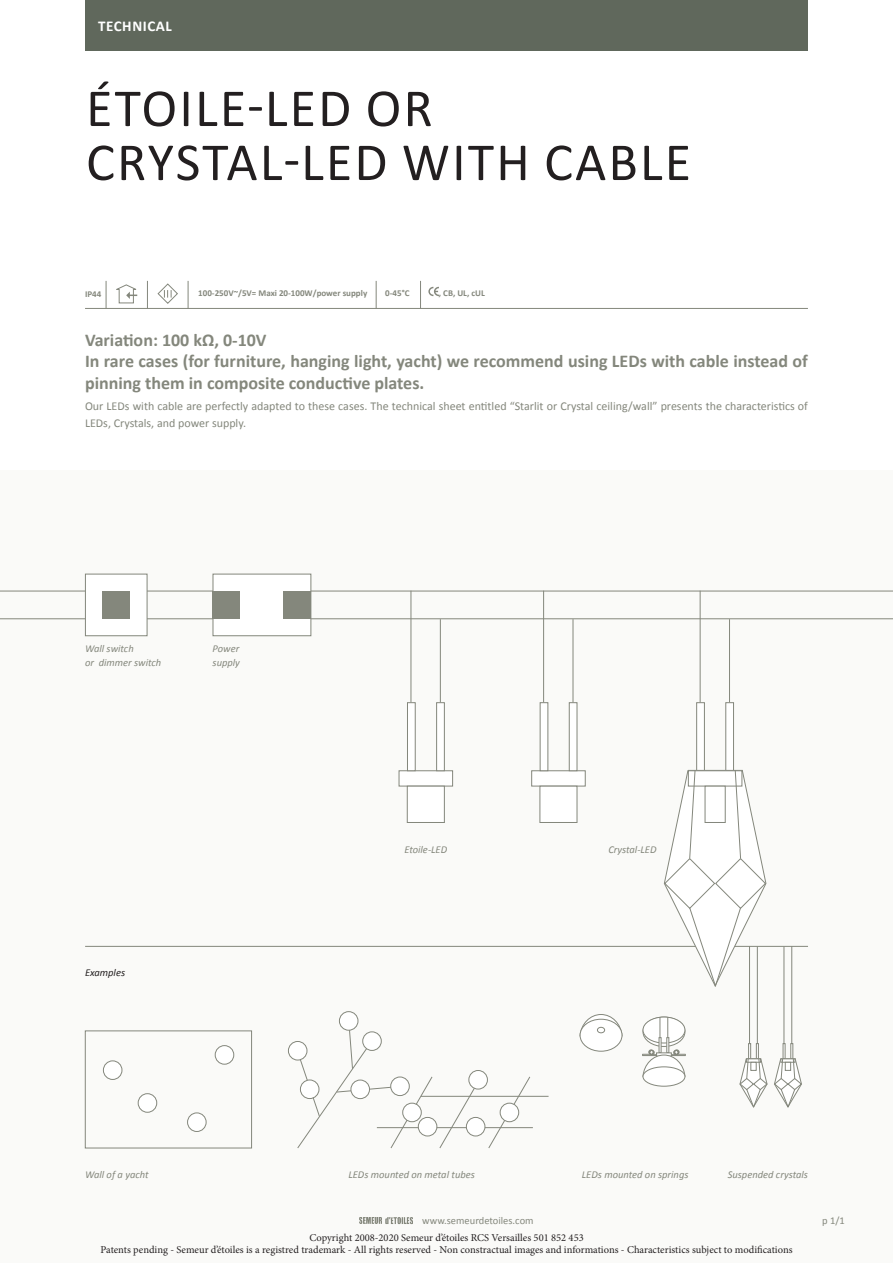
<style>
.page{position:relative;width:893px;height:1263px;background:#fff}
.page>*{position:absolute;margin:0;border:0;box-sizing:border-box;transform-origin:0 0}
.t1{font:54px "Calibri";letter-spacing:.04em;color:#231f20}
.t2{font:700 18px/22.5px "Calibri";color:#84877c}
.t3{font:700 15px "Calibri";letter-spacing:.04em;color:#fff}
.t4{font:12px/16.5px "Calibri";color:#84877c}
.t5{font:10.5px "Minion Pro";color:#231f20}
.t6{font:italic 10.5px "Calibri";color:#84877c}
.t7{font:10.5px "Calibri";color:#84877c}
.t8{font:italic 10.5px "Calibri";color:#231f20}
.t9{font:700 9px "Calibri";color:#84877c}
</style>
<div class="page">
<div style="left:0;top:470px;width:893px;height:793px;background:#fafaf8"></div>
<div style="left:85px;top:0;width:723px;height:50px;background:#60685c"></div>
<hr style="left:85px;top:946px;width:723px;height:1px;background:#84877c">
<svg style="left:0;top:591px;width:893px;height:28px"></svg>
<div style="left:85px;top:574px;width:62px;height:62px;background:#fff;border:1px solid #84877c"></div>
<div style="left:102px;top:591px;width:28px;height:28px;background:#84877c"></div>
<div style="left:213px;top:574px;width:98px;height:62px;background:#fff;border:1px solid #84877c"></div>
<div style="left:213px;top:591px;width:27px;height:28px;background:#84877c"></div>
<div style="left:284px;top:591px;width:27px;height:28px;background:#84877c"></div>
<div style="left:399px;top:770px;width:54px;height:16px;background:#fff;border:1px solid #84877c"></div>
<div style="left:407px;top:786px;width:38px;height:37px;background:#fff;border:1px solid #84877c"></div>
<div style="left:407px;top:702px;width:9px;height:69px;background:#fff;border:1px solid #84877c"></div>
<div style="left:436px;top:702px;width:9px;height:69px;background:#fff;border:1px solid #84877c"></div>
<hr style="left:411px;top:591px;width:1px;height:111px;background:#84877c">
<hr style="left:440px;top:619px;width:1px;height:83px;background:#84877c">
<div style="left:531px;top:770px;width:55px;height:16px;background:#fff;border:1px solid #84877c"></div>
<div style="left:539px;top:786px;width:38px;height:37px;background:#fff;border:1px solid #84877c"></div>
<div style="left:540px;top:702px;width:8px;height:69px;background:#fff;border:1px solid #84877c"></div>
<div style="left:569px;top:702px;width:8px;height:69px;background:#fff;border:1px solid #84877c"></div>
<hr style="left:543px;top:591px;width:1px;height:111px;background:#84877c">
<hr style="left:573px;top:619px;width:1px;height:83px;background:#84877c">
<div style="left:748px;top:1043px;width:3px;height:16px;background:#fff;border:1px solid #84877c"></div>
<div style="left:756px;top:1043px;width:3px;height:16px;background:#fff;border:1px solid #84877c"></div>
<hr style="left:749px;top:946px;width:1px;height:97px;background:#84877c">
<hr style="left:757px;top:946px;width:1px;height:97px;background:#84877c">
<svg style="left:740px;top:1058px;width:27px;height:50px"></svg>
<hr style="left:784px;top:946px;width:1px;height:97px;background:#84877c">
<hr style="left:791px;top:946px;width:1px;height:97px;background:#84877c">
<svg style="left:774px;top:1043px;width:28px;height:65px"></svg>
<div style="left:85px;top:1031px;width:167px;height:117px;border:1px solid #84877c"></div>
<div style="left:103px;top:1061px;width:19px;height:18px;background:#fff;border-radius:50%"></div>
<div style="left:103px;top:1060px;width:19px;height:20px;border:1px solid #84877c;border-radius:50%"></div>
<div style="left:138px;top:1094px;width:19px;height:18px;background:#fff;border-radius:50%"></div>
<div style="left:138px;top:1093px;width:19px;height:19px;border:1px solid #84877c;border-radius:50%"></div>
<div style="left:215px;top:1045px;width:19px;height:19px;background:#fff;border-radius:50%"></div>
<div style="left:215px;top:1045px;width:19px;height:19px;border:1px solid #84877c;border-radius:50%"></div>
<div style="left:188px;top:1113px;width:18px;height:18px;background:#fff;border-radius:50%"></div>
<div style="left:187px;top:1112px;width:19px;height:20px;border:1px solid #84877c;border-radius:50%"></div>
<div style="left:288px;top:1041px;width:19px;height:19px;background:#fff;border-radius:50%"></div>
<div style="left:288px;top:1041px;width:19px;height:19px;border:1px solid #84877c;border-radius:50%"></div>
<div style="left:339px;top:1012px;width:19px;height:18px;background:#fff;border-radius:50%"></div>
<div style="left:339px;top:1011px;width:19px;height:19px;border:1px solid #84877c;border-radius:50%"></div>
<hr style="left:377px;top:1127px;width:156px;height:1px;background:#84877c">
<hr style="left:421px;top:1096px;width:128px;height:1px;background:#84877c">
<svg style="left:297px;top:1023px;width:136px;height:126px"></svg>
<svg style="left:439px;top:1082px;width:43px;height:66px"></svg>
<svg style="left:488px;top:1076px;width:43px;height:72px"></svg>
<div style="left:403px;top:1103px;width:18px;height:19px;background:#fff;border-radius:50%"></div>
<div style="left:402px;top:1103px;width:20px;height:19px;border:1px solid #84877c;border-radius:50%"></div>
<div style="left:469px;top:1070px;width:18px;height:19px;background:#fff;border-radius:50%"></div>
<div style="left:468px;top:1070px;width:20px;height:19px;border:1px solid #84877c;border-radius:50%"></div>
<div style="left:500px;top:1103px;width:19px;height:19px;background:#fff;border-radius:50%"></div>
<div style="left:500px;top:1103px;width:19px;height:19px;border:1px solid #84877c;border-radius:50%"></div>
<div style="left:466px;top:1117px;width:19px;height:19px;background:#fff;border-radius:50%"></div>
<div style="left:466px;top:1117px;width:19px;height:19px;border:1px solid #84877c;border-radius:50%"></div>
<div style="left:418px;top:1117px;width:19px;height:19px;background:#fff;border-radius:50%"></div>
<div style="left:418px;top:1117px;width:19px;height:19px;border:1px solid #84877c;border-radius:50%"></div>
<svg style="left:157px;top:283px;width:21px;height:21px"></svg>
<svg style="left:116px;top:284px;width:22px;height:20px"></svg>
<svg style="left:428px;top:287px;width:11px;height:9px"></svg>
<svg style="left:106px;top:281px;width:1px;height:27px"></svg>
<svg style="left:147px;top:281px;width:1px;height:27px"></svg>
<svg style="left:188px;top:281px;width:1px;height:27px"></svg>
<svg style="left:376px;top:281px;width:1px;height:27px"></svg>
<svg style="left:420px;top:281px;width:1px;height:27px"></svg>
<hr style="left:85px;top:308px;width:723px;height:1px;background:#84877c">
<img style="left:359px;top:1217px;width:54px;height:7px">
<div style="left:696px;top:702px;width:9px;height:69px;background:#fff;border:1px solid #84877c"></div>
<div style="left:725px;top:702px;width:9px;height:69px;background:#fff;border:1px solid #84877c"></div>
<hr style="left:700px;top:591px;width:1px;height:111px;background:#84877c">
<hr style="left:729px;top:619px;width:1px;height:83px;background:#84877c">
<svg style="left:664px;top:769px;width:103px;height:218px"></svg>
<svg style="left:580px;top:1014px;width:42px;height:18px"></svg>
<div style="left:580px;top:1019px;width:42px;height:32px;background:#fff;border-radius:50%"></div>
<div style="left:580px;top:1019px;width:42px;height:32px;border:1px solid #84877c;border-radius:50%"></div>
<div style="left:597px;top:1027px;width:8px;height:6px;border:1px solid #84877c;border-radius:50%"></div>
<div style="left:643px;top:1067px;width:42px;height:19px;background:#fff;border-radius:50%"></div>
<div style="left:643px;top:1067px;width:42px;height:19px;border:1px solid #84877c;border-radius:50%"></div>
<svg style="left:642px;top:1017px;width:44px;height:60px"></svg>
<p class="t3" style="left:98px;top:15px;width:75px">TECHNICAL</p>
<p class="t1" style="left:86px;top:71px;width:348px">ÉTOILE-LED OR</p>
<p class="t1" style="left:86px;top:125px;width:606px">CRYSTAL-LED WITH CABLE</p>
<p class="t9" style="left:85px;top:288px;width:18px">IP44</p>
<p class="t9" style="left:198px;top:287px;width:171px">100-250V~/5V= Maxi 20-100W/power supply</p>
<p class="t9" style="left:385px;top:287px;width:26px">0-45°C</p>
<p class="t9" style="left:439px;top:287px;width:48px">, CB, UL, cUL</p>
<p class="t2" style="left:85px;top:328px;width:183px">Variation: 100 kΩ, 0-10V</p>
<p class="t2" style="left:85px;top:349px;width:724px">In rare cases (for furniture, hanging light, yacht) we recommend using LEDs with cable instead of pinning them in composite conductive plates.</p>
<p class="t4" style="left:85px;top:398px;width:724px">Our LEDs with cable are perfectly adapted to these cases. The technical sheet entitled “Starlit or Crystal ceiling/wall” presents the characteristics of<br>LEDs, Crystals, and power supply.</p>
<p class="t6" style="left:85px;top:642px;width:50px">Wall switch</p>
<p class="t6" style="left:85px;top:655px;width:78px">or dimmer switch</p>
<p class="t6" style="left:213px;top:642px;width:28px">Power</p>
<p class="t6" style="left:213px;top:655px;width:29px">supply</p>
<p class="t8" style="left:85px;top:965px;width:42px">Examples</p>
<p class="t6" style="left:404px;top:842px;width:44px">Etoile-LED</p>
<p class="t6" style="left:608px;top:842px;width:50px">Crystal-LED</p>
<p class="t6" style="left:85px;top:1167px;width:65px">Wall of a yacht</p>
<p class="t6" style="left:348px;top:1167px;width:128px">LEDs mounted on metal tubes</p>
<p class="t7" style="left:422px;top:1213px;width:113px">www.semeurdetoiles.com</p>
<p class="t6" style="left:582px;top:1167px;width:108px">LEDs mounted on springs</p>
<p class="t6" style="left:728px;top:1167px;width:82px">Suspended crystals</p>
<p class="t5" style="left:309px;top:1230px;width:276px">Copyright 2008-2020 Semeur d’étoiles RCS Versailles 501 852 453</p>
<p class="t5" style="left:101px;top:1243px;width:693px">Patents pending - Semeur d’étoiles is a registred trademark - All rights reserved - Non constractual images and informations - Characteristics subject to modifications</p>
<p class="t7" style="left:822px;top:1213px;width:24px">p 1/1</p>
</div>
